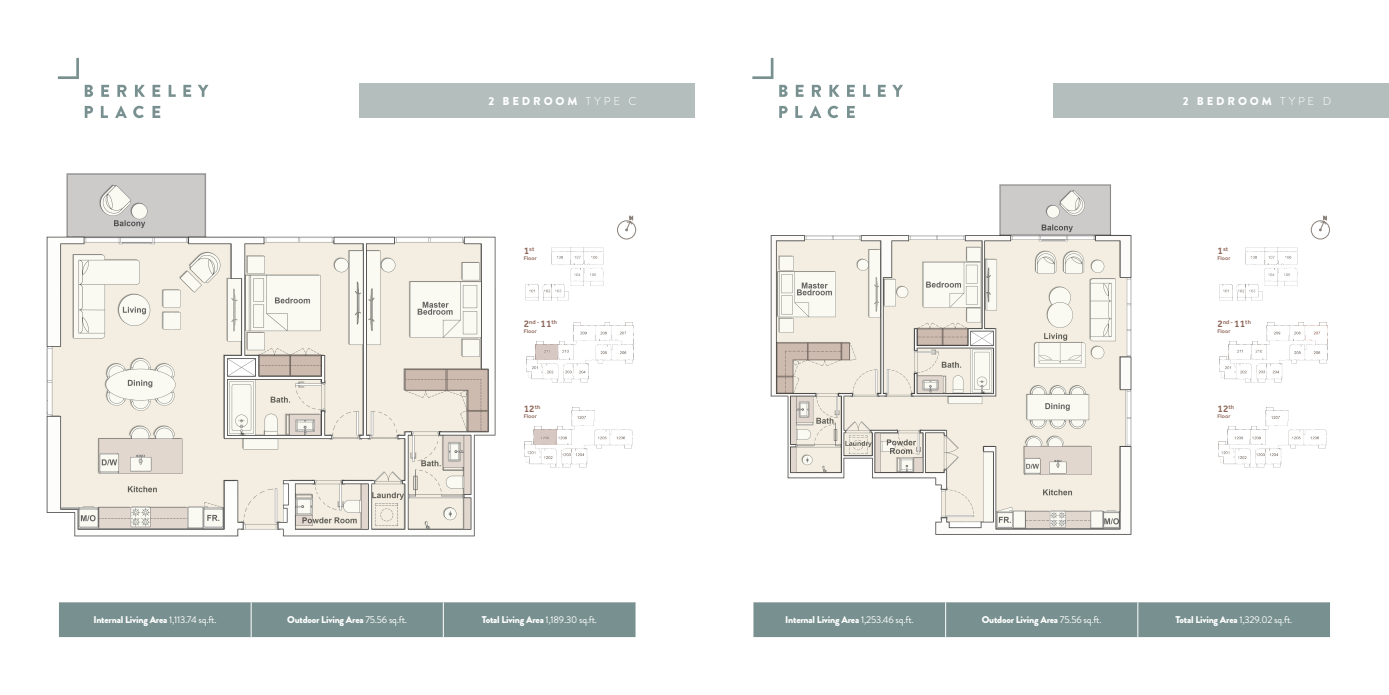
<style>
.page{position:relative;width:1389px;height:695px;background:#fff}
.page>*{position:absolute;margin:0;border:0;box-sizing:border-box;transform-origin:0 0}
.t1{font:900 11.46px "Brandon Grotesque";letter-spacing:.25em;color:#fff}
.t2{font:500 10.15px "Effra";color:#8d6456}
.t3{font:900 9.8px "Brandon Grotesque";letter-spacing:-.02em;color:#fff}
.t4{font:500 5.86px "Effra";color:#8d6456}
.t5{font:500 5.51px "Effra";letter-spacing:.02em;color:#8d6456}
.s1{font-weight:300}
.s2{font-size:10.15px}
.s3{font-weight:400}
</style>
<div class="page">
<div style="left:59px;top:602px;width:577px;height:35px;background:#789190"></div>
<hr style="left:443px;top:602px;width:1px;height:35px;background:#fff">
<hr style="left:251px;top:602px;width:1px;height:35px;background:#fff">
<svg style="left:85px;top:85px;width:8px;height:12px"></svg>
<svg style="left:101px;top:85px;width:8px;height:12px"></svg>
<svg style="left:117px;top:85px;width:10px;height:12px"></svg>
<svg style="left:135px;top:85px;width:10px;height:12px"></svg>
<svg style="left:153px;top:85px;width:7px;height:12px"></svg>
<svg style="left:169px;top:85px;width:7px;height:12px"></svg>
<svg style="left:183px;top:85px;width:8px;height:12px"></svg>
<svg style="left:198px;top:85px;width:10px;height:12px"></svg>
<svg style="left:85px;top:106px;width:8px;height:12px"></svg>
<svg style="left:101px;top:106px;width:7px;height:12px"></svg>
<svg style="left:115px;top:106px;width:12px;height:12px"></svg>
<svg style="left:133px;top:106px;width:11px;height:12px"></svg>
<svg style="left:153px;top:106px;width:7px;height:12px"></svg>
<svg style="left:58px;top:58px;width:21px;height:21px"></svg>
<div style="left:359px;top:83px;width:335px;height:35px;background:#b4bebd"></div>
<div style="left:753px;top:602px;width:577px;height:35px;background:#789190"></div>
<hr style="left:1137px;top:602px;width:1px;height:35px;background:#fff">
<hr style="left:945px;top:602px;width:1px;height:35px;background:#fff">
<svg style="left:779px;top:85px;width:9px;height:12px"></svg>
<svg style="left:796px;top:85px;width:8px;height:12px"></svg>
<svg style="left:812px;top:85px;width:9px;height:12px"></svg>
<svg style="left:829px;top:85px;width:10px;height:12px"></svg>
<svg style="left:847px;top:85px;width:8px;height:12px"></svg>
<svg style="left:863px;top:85px;width:7px;height:12px"></svg>
<svg style="left:878px;top:85px;width:8px;height:12px"></svg>
<svg style="left:892px;top:85px;width:11px;height:12px"></svg>
<svg style="left:779px;top:106px;width:9px;height:12px"></svg>
<svg style="left:795px;top:106px;width:7px;height:12px"></svg>
<svg style="left:810px;top:106px;width:11px;height:12px"></svg>
<svg style="left:828px;top:106px;width:10px;height:12px"></svg>
<svg style="left:847px;top:106px;width:8px;height:12px"></svg>
<svg style="left:752px;top:58px;width:21px;height:21px"></svg>
<div style="left:1053px;top:83px;width:336px;height:35px;background:#b4bebd"></div>
<img style="left:46px;top:173px;width:450px;height:364px">
<img style="left:770px;top:184px;width:362px;height:351px">
<svg style="left:617px;top:216px;width:19px;height:23px"></svg>
<img style="left:525px;top:247px;width:79px;height:54px">
<img style="left:526px;top:322px;width:108px;height:60px">
<img style="left:525px;top:407px;width:107px;height:60px">
<div style="left:535px;top:344px;width:23px;height:15px;background:#d7c8c4"></div>
<div style="left:534px;top:429px;width:23px;height:15px;background:#d7c8c4"></div>
<svg style="left:1311px;top:216px;width:19px;height:23px"></svg>
<img style="left:1219px;top:247px;width:79px;height:54px">
<img style="left:1220px;top:322px;width:107px;height:60px">
<img style="left:1219px;top:407px;width:107px;height:60px">
<svg style="left:1305px;top:325px;width:22px;height:15px"></svg>
<svg style="left:1315px;top:340px;width:12px;height:4px"></svg>
<p class="t1" style="left:488px;top:93px;width:150px">2 BEDROOM <span class="s1">TYPE C</span></p>
<p class="t1" style="left:1183px;top:93px;width:150px">2 BEDROOM <span class="s1">TYPE D</span></p>
<p class="t4" style="left:524px;top:245px;width:12px"><span class="s2">1</span>st</p>
<p class="t5" style="left:524px;top:255px;width:15px">Floor</p>
<p class="t4" style="left:1218px;top:245px;width:12px"><span class="s2">1</span>st</p>
<p class="t5" style="left:1218px;top:255px;width:15px">Floor</p>
<p class="t4" style="left:524px;top:318px;width:35px"><span class="s2">2</span>nd - <span class="s2">11</span>th</p>
<p class="t5" style="left:524px;top:328px;width:15px">Floor</p>
<p class="t4" style="left:1218px;top:318px;width:35px"><span class="s2">2</span>nd - <span class="s2">11</span>th</p>
<p class="t5" style="left:1218px;top:328px;width:15px">Floor</p>
<p class="t2" style="left:524px;top:403px;width:18px">12<sup>th</sup></p>
<p class="t5" style="left:524px;top:413px;width:15px">Floor</p>
<p class="t2" style="left:1218px;top:403px;width:18px">12<sup>th</sup></p>
<p class="t5" style="left:1218px;top:413px;width:15px">Floor</p>
<p class="t3" style="left:93px;top:612px;width:125px">Internal Living Area <span class="s3">1,113.74 sq.ft.</span></p>
<p class="t3" style="left:287px;top:612px;width:121px">Outdoor Living Area <span class="s3">75.56 sq.ft.</span></p>
<p class="t3" style="left:482px;top:612px;width:117px">Total Living Area <span class="s3">1,189.30 sq.ft.</span></p>
<p class="t3" style="left:785px;top:612px;width:130px">Internal Living Area <span class="s3">1,253.46 sq.ft.</span></p>
<p class="t3" style="left:982px;top:612px;width:121px">Outdoor Living Area <span class="s3">75.56 sq.ft.</span></p>
<p class="t3" style="left:1175px;top:612px;width:118px">Total Living Area <span class="s3">1,329.02 sq.ft.</span></p>
</div>
